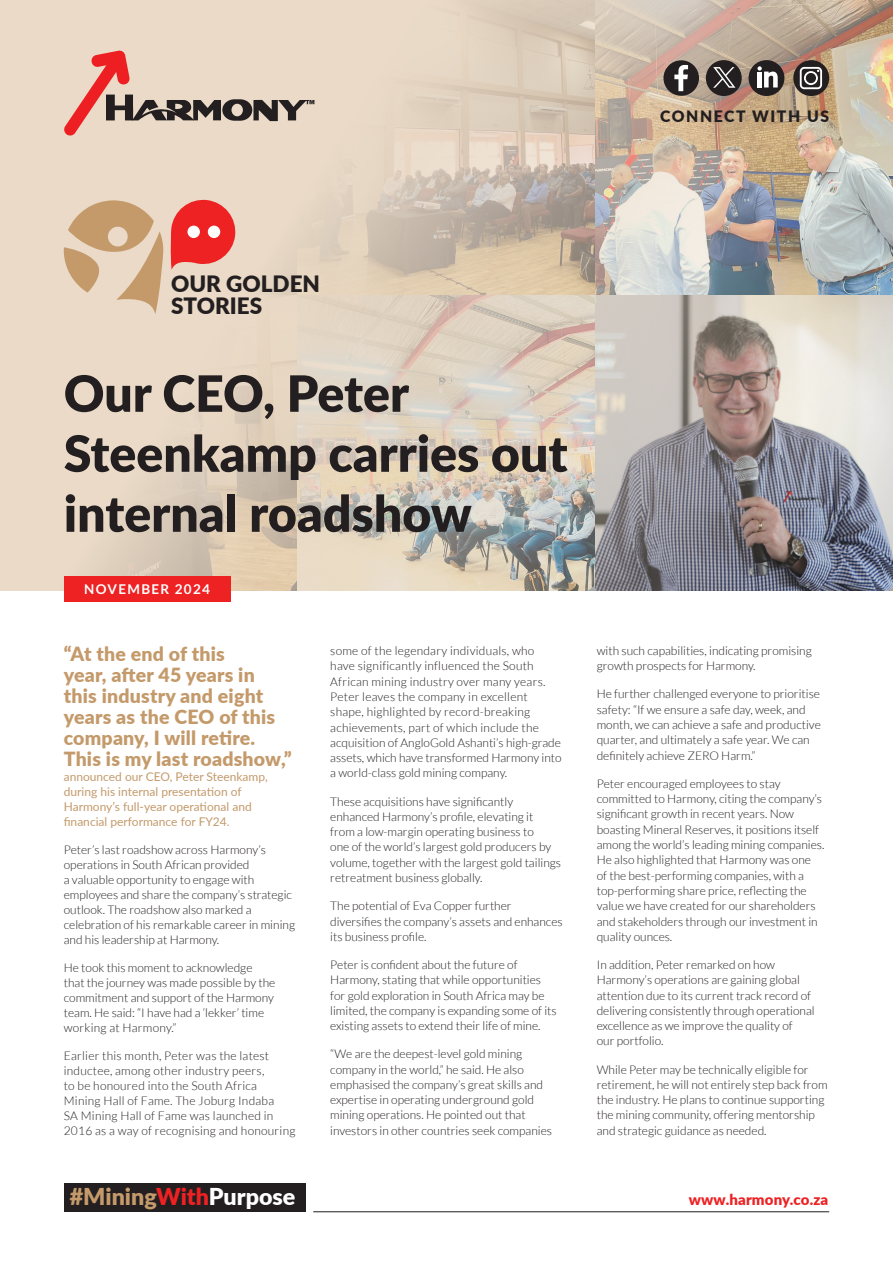
<style>
.page{position:relative;width:893px;height:1263px;background:#fff}
.page>*{position:absolute;margin:0;border:0;box-sizing:border-box;transform-origin:0 0}
.t1{font:900 49.95px/60px "Lato";color:#231f20}
.t2{font:900 23.25px "Lato";color:#c49a6b}
.t3{font:900 22.5px/22.5px "Lato";color:#231f20}
.t4{font:900 19.5px/21px "Lato";letter-spacing:.01em;color:#c49a6b}
.t5{font:900 15.75px "Lato";letter-spacing:.1em;color:#231f20}
._24-H1{font:900 15px "Lato";letter-spacing:.01em;color:#ee2123}
.t6{font:700 13.5px "Lato";letter-spacing:.1em;color:#fff}
.t7{font:300 12px/15.3px "Lato";color:#231f20}
.t8{font:300 12px/15.3px "Lato";letter-spacing:.02em;color:#231f20}
.t9{font:12px/15px "Lato";color:#c49a6b}
.s1{color:#ee2123}
.s2{color:#fff}
</style>
<div class="page">
<img style="left:0;top:0;width:893px;height:590px">
<hr style="left:313px;top:1211px;width:516px;height:1px;background:#231f20">
<svg style="left:63px;top:50px;width:251px;height:86px;background:#d1b4a5"></svg>
<div style="left:64px;top:1183px;width:242px;height:29px;background:#231f20"></div>
<div style="left:663px;top:60px;width:36px;height:36px;background:#231f20;border-radius:50%"></div>
<svg style="left:674px;top:65px;width:14px;height:26px"></svg>
<div style="left:749px;top:60px;width:35px;height:36px;background:#231f20;border-radius:18px"></div>
<svg style="left:757px;top:66px;width:21px;height:21px"></svg>
<svg style="left:793px;top:60px;width:36px;height:36px"></svg>
<svg style="left:800px;top:67px;width:22px;height:22px"></svg>
<div style="left:706px;top:60px;width:36px;height:36px;background:#231f20;border-radius:18px"></div>
<svg style="left:713px;top:67px;width:22px;height:21px"></svg>
<svg style="left:170px;top:198px;width:67px;height:72px;background:#ec5955"></svg>
<svg style="left:64px;top:200px;width:99px;height:114px;background:#d8bc9c"></svg>
<div style="left:187px;top:226px;width:13px;height:12px;background:#fff;border-radius:50%"></div>
<div style="left:208px;top:226px;width:12px;height:12px;background:#fff;border-radius:50%"></div>
<div style="left:64px;top:576px;width:166px;height:26px;background:#ee2123"></div>
<h1 class="t5" style="left:660px;top:104px;width:170px">CONNECT WITH US</h1>
<p class="t3" style="left:171px;top:271px;width:151px">OUR GOLDEN<br>STORIES</p>
<p class="t1" style="left:64px;top:361px;width:505px">Our CEO, Peter<br>Steenkamp carries out internal roadshow</p>
<p class="t6" style="left:84px;top:582px;width:127px">NOVEMBER 2024</p>
<p class="t4" style="left:64px;top:642px;width:229px">“At the end of this<br>year, after 45 years in this industry and eight years as the CEO of this company, I will retire.<br>This is my last roadshow,”</p>
<p class="t9" style="left:64px;top:769px;width:206px">announced our CEO, Peter Steenkamp, during his internal presentation of Harmony’s full-year operational and financial performance for FY24.</p>
<p class="t7" style="left:64px;top:842px;width:233px">Peter’s last roadshow across Harmony’s operations in South African provided<br>a valuable opportunity to engage with employees and share the company’s strategic outlook. The roadshow also marked a celebration of his remarkable career in mining and his leadership at Harmony.</p>
<p class="t7" style="left:64px;top:960px;width:213px">He took this moment to acknowledge that the journey was made possible by the commitment and support of the Harmony team. He said: “I have had a ‘lekker’ time working at Harmony.”</p>
<p class="t8" style="left:64px;top:1048px;width:233px">Earlier this month, Peter was the latest inductee, among other industry peers,<br>to be honoured into the South Africa Mining Hall of Fame. The Joburg Indaba<br>SA Mining Hall of Fame was launched in 2016 as a way of recognising and honouring</p>
<p class="t2" style="left:70px;top:1179px;width:227px">#Mining<span class="s1">With</span><span class="s2">Purpose</span></p>
<p class="t8" style="left:330px;top:643px;width:233px">some of the legendary individuals, who have significantly influenced the South African mining industry over many years.<br>Peter leaves the company in excellent shape, highlighted by record-breaking achievements, part of which include the acquisition of AngloGold Ashanti’s high-grade assets, which have transformed Harmony into a world-class gold mining company.</p>
<p class="t7" style="left:330px;top:794px;width:232px">These acquisitions have significantly enhanced Harmony’s profile, elevating it from a low-margin operating business to<br>one of the world’s largest gold producers by volume, together with the largest gold tailings retreatment business globally.</p>
<p class="t7" style="left:330px;top:898px;width:234px">The potential of Eva Copper further diversifies the company’s assets and enhances its business profile.</p>
<p class="t7" style="left:330px;top:957px;width:228px">Peter is confident about the future of Harmony, stating that while opportunities for gold exploration in South Africa may be limited, the company is expanding some of its existing assets to extend their life of mine.</p>
<p class="t7" style="left:330px;top:1046px;width:223px">“We are the deepest-level gold mining company in the world,” he said. He also emphasised the company’s great skills and expertise in operating underground gold mining operations. He pointed out that investors in other countries seek companies</p>
<p class="t7" style="left:597px;top:643px;width:217px">with such capabilities, indicating promising growth prospects for Harmony.</p>
<p class="t7" style="left:597px;top:686px;width:226px">He further challenged everyone to prioritise safety: “If we ensure a safe day, week, and month, we can achieve a safe and productive quarter, and ultimately a safe year. We can definitely achieve ZERO Harm.”</p>
<p class="t7" style="left:597px;top:776px;width:229px">Peter encouraged employees to stay committed to Harmony, citing the company’s significant growth in recent years. Now boasting Mineral Reserves, it positions itself among the world’s leading mining companies.<br>He also highlighted that Harmony was one<br>of the best-performing companies, with a top-performing share price, reflecting the value we have created for our shareholders and stakeholders through our investment in quality ounces.</p>
<p class="t7" style="left:597px;top:957px;width:220px">In addition, Peter remarked on how Harmony’s operations are gaining global attention due to its current track record of delivering consistently through operational excellence as we improve the quality of<br>our portfolio.</p>
<p class="t7" style="left:597px;top:1061px;width:232px">While Peter may be technically eligible for retirement, he will not entirely step back from the industry. He plans to continue supporting the mining community, offering mentorship and strategic guidance as needed.</p>
<p class="_24-H1" style="left:689px;top:1188px;width:141px">www.harmony.co.za</p>
</div>
